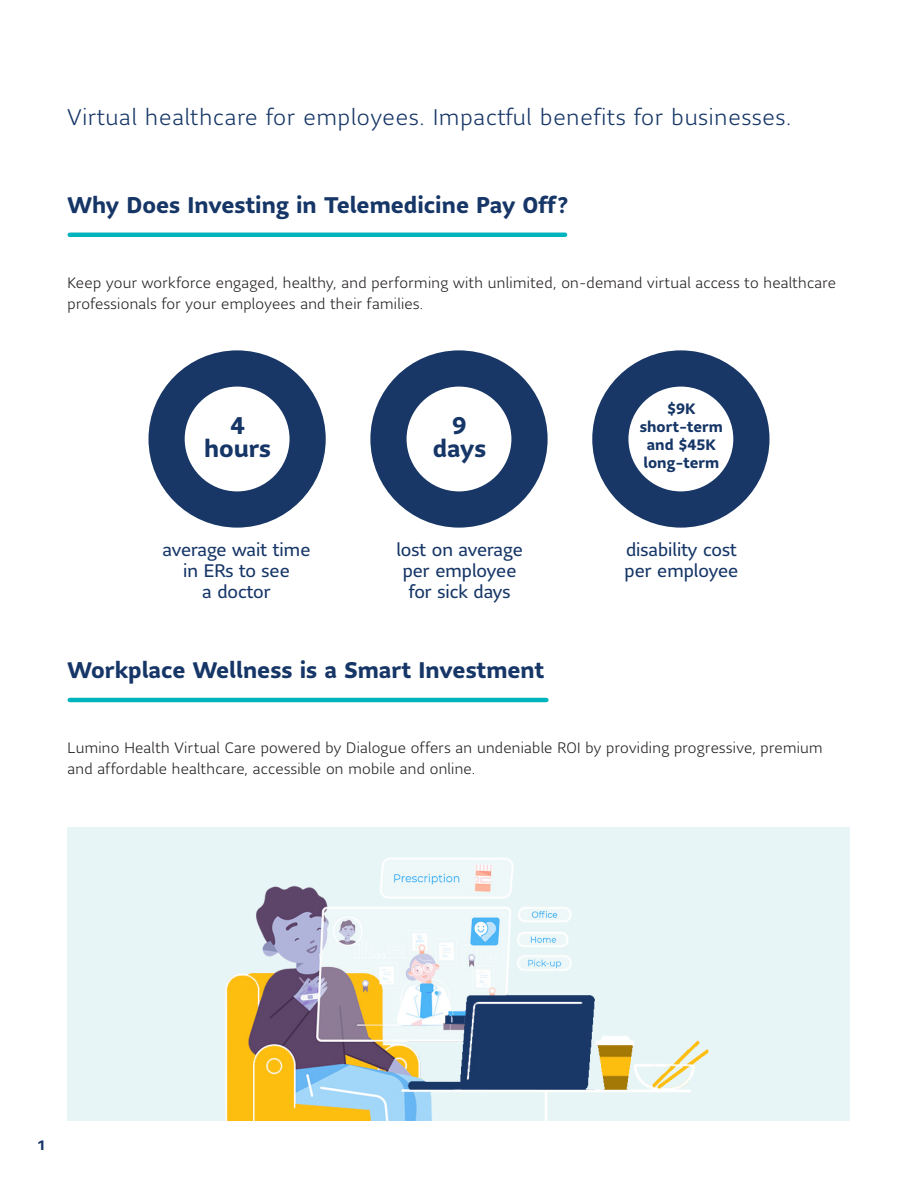
<style>
.page{position:relative;width:918px;height:1188px;background:#fff}
.page>*{position:absolute;margin:0;border:0;box-sizing:border-box;transform-origin:0 0}
.t1{font:700 24px "Sun Life Sans";color:#163667}
.t2{font:700 22.5px "Sun Life Sans";color:#163667}
.t3{font:300 22.5px "Sun Life Sans";letter-spacing:.04em;color:#163667}
.t4{font:18px/21px "Sun Life Sans";color:#163667;text-align:center}
.t5{font:300 15px/21px "Sun Life Sans";letter-spacing:.02em;color:#231f20}
.t6{font:700 15px/18px "Sun Life Sans";color:#163667}
.t7{font:700 13.5px "Sun Life Sans";color:#163667}
</style>
<div class="page">
<div style="left:68px;top:827px;width:782px;height:293px;background:#e8f5f6"></div>
<hr style="left:70px;top:233px;width:495px;height:4px;background:#00b4bd">
<hr style="left:70px;top:698px;width:476px;height:4px;background:#00b4bd">
<svg style="left:149px;top:350px;width:177px;height:178px"></svg>
<svg style="left:370px;top:350px;width:178px;height:178px"></svg>
<svg style="left:592px;top:350px;width:178px;height:178px"></svg>
<img style="left:225px;top:858px;width:484px;height:262px">
<p class="t3" style="left:68px;top:102px;width:725px">Virtual healthcare for employees. Impactful benefits for businesses.</p>
<p class="t2" style="left:68px;top:190px;width:503px">Why Does Investing in Telemedicine Pay Off?</p>
<p class="t5" style="left:68px;top:272px;width:770px">Keep your workforce engaged, healthy, and performing with unlimited, on-demand virtual access to healthcare professionals for your employees and their families.</p>
<p class="t1" style="left:230px;top:409px;width:16px">4</p>
<p class="t1" style="left:204px;top:432px;width:69px">hours</p>
<p class="t1" style="left:452px;top:409px;width:16px">9</p>
<p class="t1" style="left:433px;top:432px;width:55px">days</p>
<p class="t4" style="left:163px;top:539px;width:149px">average wait time in ERs to see<br>a doctor</p>
<p class="t4" style="left:396px;top:539px;width:128px">lost on average</p>
<p class="t4" style="left:403px;top:560px;width:115px">per employee for sick days</p>
<p class="t2" style="left:68px;top:655px;width:478px">Workplace Wellness is a Smart Investment</p>
<p class="t6" style="left:667px;top:399px;width:30px">$9K</p>
<p class="t6" style="left:640px;top:417px;width:85px">short-term and $45K long-term</p>
<p class="t4" style="left:625px;top:539px;width:115px;text-align:left">disability cost per employee</p>
<p class="t5" style="left:68px;top:737px;width:757px">Lumino Health Virtual Care powered by Dialogue offers an undeniable ROI by providing progressive, premium and affordable healthcare, accessible on mobile and online.</p>
<p class="t7" style="left:38px;top:1136px;width:10px">1</p>
</div>
